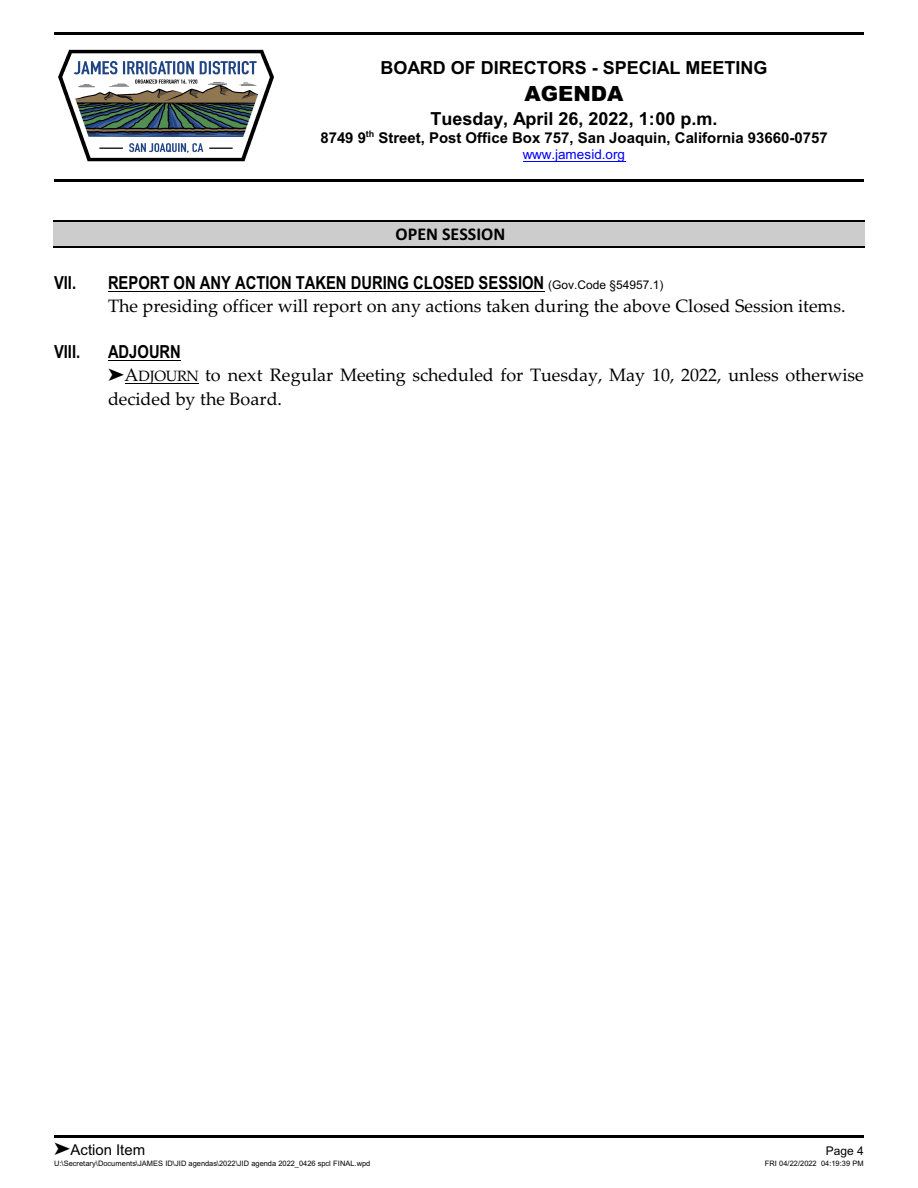
<style>
.page{position:relative;width:918px;height:1188px;background:#fff}
.page>*{position:absolute;margin:0;border:0;box-sizing:border-box;transform-origin:0 0}
.t1{font:900 21px "Arial";color:#000}
.t2{font:18px/24.2px "Palatino Linotype";color:#000}
.t3{font:700 18px "Arial Narrow";color:#000}
.t4{font:700 18px "Arial";color:#000}
.t5{font:700 18px "Calibri";color:#000}
.t6{font:700 15px "Arial";color:#000}
.t7{font:15px "Arial";color:#000}
.t8{font:13.5px "Arial";color:#00f}
.t9{font:12px "Arial";color:#000}
.t10{font:7.5px "Arial";color:#000}
.s1{font-family:"Arial";font-weight:400;font-size:12px}
.s2{font-size:15px}
</style>
<div class="page">
<img style="left:58px;top:49px;width:216px;height:113px">
<hr style="left:523px;top:161px;width:103px;height:1px;background:#00f">
<hr style="left:54px;top:32px;width:810px;height:3px;background:#000">
<hr style="left:54px;top:179px;width:810px;height:2px;background:#000">
<hr style="left:108px;top:291px;width:437px;height:1px;background:#000">
<hr style="left:108px;top:360px;width:73px;height:1px;background:#000">
<hr style="left:125px;top:383px;width:74px;height:1px;background:#000">
<div style="left:53px;top:221px;width:812px;height:27px;background:#ccc"></div>
<hr style="left:53px;top:221px;width:812px;height:1px;background:#000">
<hr style="left:53px;top:246px;width:812px;height:2px;background:#000">
<hr style="left:54px;top:1135px;width:810px;height:3px;background:#000">
<p class="t4" style="left:381px;top:61px;width:389px">BOARD OF DIRECTORS - SPECIAL MEETING</p>
<p class="t1" style="left:525px;top:86px;width:101px">AGENDA</p>
<p class="t4" style="left:430px;top:111px;width:289px">Tuesday, April 26, 2022, 1:00 p.m.</p>
<p class="t6" style="left:320px;top:132px;width:509px">8749 9<sup>th</sup> Street, Post Office Box 757, San Joaquin, California 93660-0757</p>
<p class="t8" style="left:523px;top:149px;width:104px">www.jamesid.org</p>
<p class="t5" style="left:396px;top:227px;width:111px">OPEN SESSION</p>
<p class="t3" style="left:54px;top:276px;width:24px">VII.</p>
<p class="t3" style="left:108px;top:276px;width:557px">REPORT ON ANY ACTION TAKEN DURING CLOSED SESSION <span class="s1">(Gov.Code §54957.1)</span></p>
<p class="t2" style="left:108px;top:296px;width:739px">The presiding officer will report on any actions taken during the above Closed Session items.</p>
<p class="t3" style="left:54px;top:345px;width:28px">VIII.</p>
<p class="t3" style="left:108px;top:345px;width:74px">ADJOURN</p>
<p class="t2" style="left:108px;top:365px;width:757px;text-indent:17px">A<span class="s2">DJOURN</span> to next Regular Meeting scheduled for Tuesday, May 10, 2022, unless otherwise decided by the Board.</p>
<p class="t7" style="left:71px;top:1144px;width:76px">Action Item</p>
<p class="t9" style="left:826px;top:1146px;width:40px">Page 4</p>
<p class="t10" style="left:54px;top:1161px;width:318px">U:\Secretary\Documents\JAMES ID\JID agendas\2022\JID agenda 2022_0426 spcl FINAL.wpd</p>
<p class="t10" style="left:765px;top:1161px;width:100px">FRI 04/22/2022 04:19:39 PM</p>
</div>
